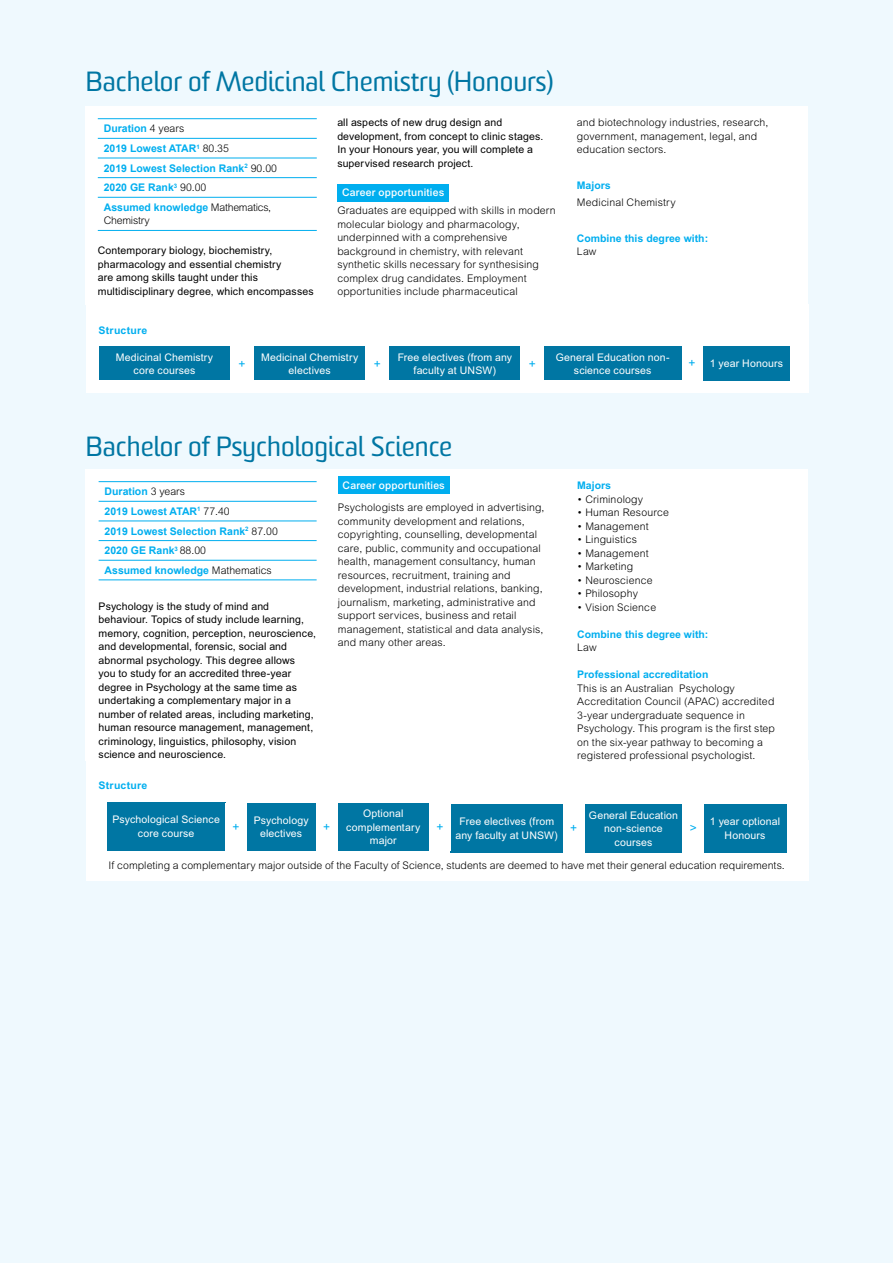
<style>
.page{position:relative;width:893px;height:1263px;background:#eff9fe}
.page>*{position:absolute;margin:0;border:0;box-sizing:border-box;transform-origin:0 0}
.t1{font:27px "Sommet";color:#0076a3}
.t2{font:12px "Arial MT Std";color:#00aeef}
.t3{font:300 10.5px/13.5px "Arial MT Std";letter-spacing:.015em;color:#000}
.t4{font:10.5px/13.5px "Arial MT Std";letter-spacing:.015em;color:#000}
.t5{font:10.5px/13.5px "Arial MT Std";letter-spacing:.015em;color:#fff;text-align:center}
.t6{font:700 10.5px/19.6px "Arial";color:#00aeef}
.t7{font:700 10.5px "Arial MT Std";color:#00aeef}
.t8{font:500 10.5px "Arial MT Std";letter-spacing:.02em;color:#fff}
.t9{font:700 10.5px "Arial MT Std";letter-spacing:.02em;color:#00aeef}
.t10{font:300 10.5px "Arial MT Std";letter-spacing:-.02em;color:#000}
.s1{font-family:"Arial MT Std";font-weight:300;color:#000}
</style>
<div class="page">
<div style="left:86px;top:305px;width:722px;height:88px;background:#fff"></div>
<div style="left:86px;top:760px;width:722px;height:121px;background:#fff"></div>
<div style="left:86px;top:469px;width:722px;height:291px;background:#fff"></div>
<hr style="left:99px;top:481px;width:218px;height:1px;background:#00aeef">
<hr style="left:99px;top:501px;width:218px;height:1px;background:#00aeef">
<hr style="left:99px;top:521px;width:218px;height:1px;background:#00aeef">
<hr style="left:99px;top:540px;width:218px;height:1px;background:#00aeef">
<hr style="left:99px;top:560px;width:218px;height:1px;background:#00aeef">
<hr style="left:99px;top:580px;width:218px;height:1px;background:#00aeef">
<div style="left:338px;top:477px;width:112px;height:17px;background:#00aeef"></div>
<div style="left:85px;top:106px;width:723px;height:199px;background:#fff"></div>
<hr style="left:98px;top:118px;width:219px;height:1px;background:#00aeef">
<hr style="left:98px;top:138px;width:219px;height:1px;background:#00aeef">
<hr style="left:98px;top:158px;width:219px;height:1px;background:#00aeef">
<hr style="left:98px;top:177px;width:219px;height:1px;background:#00aeef">
<hr style="left:98px;top:197px;width:219px;height:1px;background:#00aeef">
<hr style="left:98px;top:230px;width:219px;height:1px;background:#00aeef">
<div style="left:337px;top:184px;width:112px;height:17px;background:#00aeef"></div>
<div style="left:107px;top:802px;width:118px;height:48px;background:#0076a3"></div>
<div style="left:247px;top:803px;width:69px;height:47px;background:#0076a3"></div>
<div style="left:337px;top:803px;width:92px;height:47px;background:#0076a3"></div>
<div style="left:451px;top:804px;width:112px;height:48px;background:#0076a3"></div>
<div style="left:584px;top:804px;width:99px;height:48px;background:#0076a3"></div>
<div style="left:704px;top:804px;width:82px;height:48px;background:#0076a3"></div>
<div style="left:703px;top:346px;width:87px;height:34px;background:#0076a3"></div>
<div style="left:99px;top:346px;width:131px;height:34px;background:#0076a3"></div>
<div style="left:253px;top:346px;width:113px;height:34px;background:#0076a3"></div>
<div style="left:389px;top:346px;width:132px;height:34px;background:#0076a3"></div>
<div style="left:544px;top:346px;width:137px;height:34px;background:#0076a3"></div>
<h1 class="t1" style="left:86px;top:65px;width:469px">Bachelor of Medicinal Chemistry (Honours)</h1>
<p class="t6" style="left:104px;top:119px;width:175px">Duration <span class="s1">4 years<br></span>2019 Lowest ATAR<sup>1</sup> <span class="s1">80.35<br></span>2019 Lowest Selection Rank<sup>2</sup> <span class="s1">90.00<br></span>2020 GE Rank<sup>3</sup> <span class="s1">90.00<br></span>Assumed knowledge <span class="s1">Mathematics,</span></p>
<p class="t10" style="left:104px;top:215px;width:48px">Chemistry</p>
<p class="t4" style="left:98px;top:244px;width:217px">Contemporary biology, biochemistry, pharmacology and essential chemistry<br>are among skills taught under this multidisciplinary degree, which encompasses</p>
<p class="t9" style="left:99px;top:324px;width:50px">Structure</p>
<p class="t4" style="left:337px;top:116px;width:208px">all aspects of new drug design and development, from concept to clinic stages.<br>In your Honours year, you will complete a supervised research project.</p>
<p class="t8" style="left:342px;top:187px;width:104px">Career opportunities</p>
<p class="t3" style="left:337px;top:204px;width:220px">Graduates are equipped with skills in modern molecular biology and pharmacology, underpinned with a comprehensive background in chemistry, with relevant synthetic skills necessary for synthesising complex drug candidates. Employment opportunities include pharmaceutical</p>
<p class="t3" style="left:577px;top:116px;width:193px">and biotechnology industries, research, government, management, legal, and education sectors.</p>
<p class="t7" style="left:577px;top:179px;width:35px">Majors</p>
<p class="t3" style="left:577px;top:196px;width:100px">Medicinal Chemistry</p>
<p class="t7" style="left:577px;top:232px;width:133px">Combine this degree with:</p>
<p class="t3" style="left:577px;top:245px;width:21px">Law</p>
<p class="t5" style="left:116px;top:350px;width:99px">Medicinal Chemistry core courses</p>
<p class="t5" style="left:261px;top:350px;width:99px">Medicinal Chemistry electives</p>
<p class="t5" style="left:398px;top:350px;width:116px">Free electives (from any faculty at UNSW)</p>
<p class="t5" style="left:556px;top:350px;width:115px">General Education non&shy;science courses</p>
<p class="t2" style="left:238px;top:357px;width:9px">+</p>
<p class="t2" style="left:374px;top:357px;width:9px">+</p>
<p class="t2" style="left:529px;top:357px;width:9px">+</p>
<p class="t2" style="left:689px;top:356px;width:9px">+</p>
<p class="t5" style="left:710px;top:357px;width:75px">1 year Honours</p>
<h1 class="t1" style="left:86px;top:430px;width:368px">Bachelor of Psychological Science</h1>
<p class="t6" style="left:105px;top:482px;width:175px">Duration <span class="s1">3 years<br></span>2019 Lowest ATAR<sup>1</sup> <span class="s1">77.40<br></span>2019 Lowest Selection Rank<sup>2</sup> <span class="s1">87.00<br></span>2020 GE Rank<sup>3</sup> <span class="s1">88.00<br></span>Assumed knowledge <span class="s1">Mathematics</span></p>
<p class="t4" style="left:99px;top:599px;width:219px">Psychology is the study of mind and behaviour. Topics of study include learning, memory, cognition, perception, neuroscience, and developmental, forensic, social and abnormal psychology. This degree allows<br>you to study for an accredited three-year degree in Psychology at the same time as undertaking a complementary major in a number of related areas, including marketing, human resource management, management, criminology, linguistics, philosophy, vision science and neuroscience.</p>
<p class="t9" style="left:99px;top:779px;width:50px">Structure</p>
<p class="t8" style="left:343px;top:479px;width:104px">Career opportunities</p>
<p class="t3" style="left:338px;top:501px;width:208px">Psychologists are employed in advertising, community development and relations, copyrighting, counselling, developmental care, public, community and occupational health, management consultancy, human resources, recruitment, training and development, industrial relations, banking, journalism, marketing, administrative and support services, business and retail management, statistical and data analysis, and many other areas.</p>
<p class="t7" style="left:577px;top:479px;width:35px">Majors</p>
<p class="t3" style="left:577px;top:492px;width:67px">• Criminology</p>
<p class="t3" style="left:577px;top:506px;width:93px">• Human Resource</p>
<p class="t3" style="left:577px;top:519px;width:73px">• Management</p>
<p class="t3" style="left:577px;top:533px;width:61px">• Linguistics</p>
<p class="t3" style="left:577px;top:546px;width:73px">• Management</p>
<p class="t3" style="left:577px;top:560px;width:58px">• Marketing</p>
<p class="t3" style="left:577px;top:573px;width:77px">• Neuroscience</p>
<p class="t3" style="left:577px;top:587px;width:62px">• Philosophy</p>
<p class="t3" style="left:577px;top:600px;width:81px">• Vision Science</p>
<p class="t7" style="left:577px;top:628px;width:133px">Combine this degree with:</p>
<p class="t3" style="left:577px;top:641px;width:21px">Law</p>
<p class="t7" style="left:577px;top:668px;width:133px">Professional accreditation</p>
<p class="t3" style="left:577px;top:681px;width:199px">This is an Australian Psychology Accreditation Council (APAC) accredited 3-year undergraduate sequence in Psychology. This program is the first step on the six-year pathway to becoming a registered professional psychologist.</p>
<p class="t5" style="left:112px;top:813px;width:109px">Psychological Science core course</p>
<p class="t5" style="left:254px;top:813px;width:56px">Psychology electives</p>
<p class="t5" style="left:346px;top:806px;width:76px">Optional complementary major</p>
<p class="t5" style="left:455px;top:815px;width:104px">Free electives (from any faculty at UNSW)</p>
<p class="t5" style="left:589px;top:808px;width:91px">General Education non-science courses</p>
<p class="t5" style="left:710px;top:815px;width:72px">1 year optional<br>Honours</p>
<p class="t2" style="left:233px;top:820px;width:9px">+</p>
<p class="t2" style="left:323px;top:820px;width:9px">+</p>
<p class="t2" style="left:436px;top:820px;width:9px">+</p>
<p class="t2" style="left:570px;top:821px;width:9px">+</p>
<p class="t2" style="left:690px;top:821px;width:9px">&gt;</p>
<p class="t3" style="left:109px;top:858px;width:678px">If completing a complementary major outside of the Faculty of Science, students are deemed to have met their general education requirements.</p>
</div>
